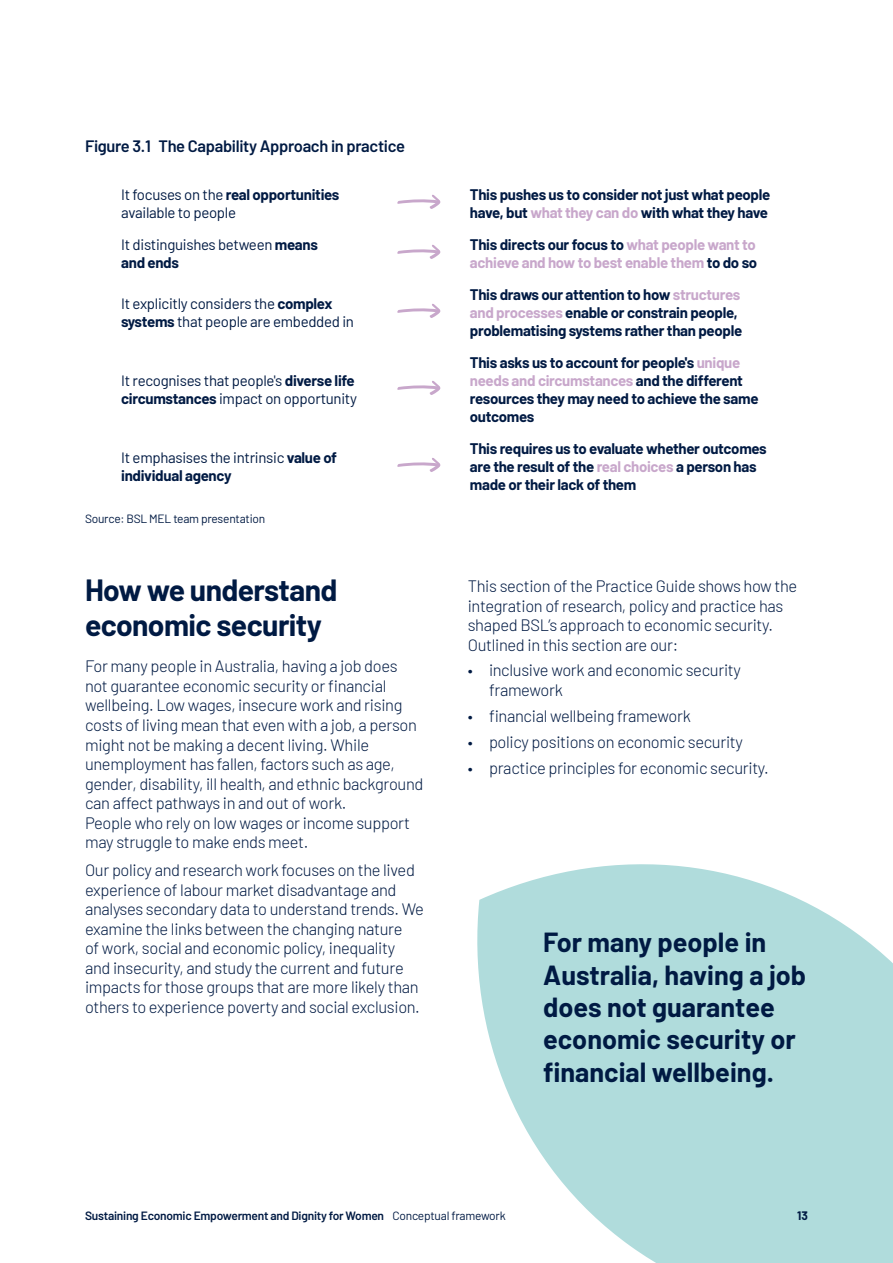
<style>
.page{position:relative;width:893px;height:1263px;background:#fff}
.page>*{position:absolute;margin:0;border:0;box-sizing:border-box;transform-origin:0 0}
.Heading_2{font:700 30px/34.5px "Barlow";letter-spacing:-.02em;color:#001a43}
.Pull_Quote{font:700 27px/32.4px "Barlow";color:#001a43}
.Body_text_RPC{font:300 16.5px/19.5px "Barlow";letter-spacing:-.02em;color:#001a43}
.Figure_Head{font:600 16.5px "Barlow";letter-spacing:-.02em;color:#001a43}
.Body_text_RPC-2{font:700 15px/18px "Barlow";letter-spacing:-.02em;color:#001a43}
.Body_text_RPC-3{font:15px/18px "Barlow";letter-spacing:-.02em;color:#001a43}
.Body_text_RPC-4{font:700 15px/18px "Barlow";letter-spacing:-.02em;color:#c8a7cb}
.t1{font:600 12px "Barlow";letter-spacing:-.02em;color:#001a43}
.Source_RPC{font:12px "Barlow";letter-spacing:-.02em;color:#001a43}
.t2{font:700 12px "Barlow";color:#001a43}
.s1{font-weight:700}
.s2{color:#c8a7cb}
.s3{color:#001a43}
.s4{font-weight:400}
</style>
<div class="page">
<svg style="left:477px;top:864px;width:416px;height:399px;fill:#b0dcdc"></svg>
<svg style="left:397px;top:194px;width:44px;height:15px"></svg>
<svg style="left:397px;top:244px;width:44px;height:15px"></svg>
<svg style="left:397px;top:303px;width:44px;height:15px"></svg>
<svg style="left:397px;top:380px;width:44px;height:15px"></svg>
<svg style="left:397px;top:458px;width:44px;height:14px"></svg>
<p class="Figure_Head" style="left:85px;top:134px;width:321px">Figure 3.1 The Capability Approach in practice</p>
<p class="Body_text_RPC-3" style="left:121px;top:184px;width:220px">It focuses on the <span class="s1">real opportunities </span>available to people</p>
<p class="Body_text_RPC-2" style="left:470px;top:184px;width:302px">This pushes us to consider not just what people have, but <span class="s2">what they can do</span> with what they have</p>
<p class="Body_text_RPC-3" style="left:121px;top:234px;width:198px">It distinguishes between <span class="s1">means and ends</span></p>
<p class="Body_text_RPC-4" style="left:470px;top:234px;width:289px"><span class="s3">This directs our focus to</span> what people want to achieve and how to best enable them <span class="s3">to do so</span></p>
<p class="Body_text_RPC-3" style="left:121px;top:293px;width:234px">It explicitly considers the <span class="s1">complex systems</span> that people are embedded in</p>
<p class="Body_text_RPC-2" style="left:470px;top:284px;width:274px">This draws our attention to how <span class="s2">structures and processes</span> enable or constrain people, problematising systems rather than people</p>
<p class="Body_text_RPC-3" style="left:121px;top:370px;width:237px">It recognises that people's <span class="s1">diverse life circumstances</span> impact on opportunity</p>
<p class="Body_text_RPC-2" style="left:470px;top:352px;width:290px">This asks us to account for people's <span class="s2">unique needs and circumstances</span> and the different resources they may need to achieve the same outcomes</p>
<p class="Body_text_RPC-3" style="left:121px;top:447px;width:217px">It emphasises the intrinsic <span class="s1">value of individual agency</span></p>
<p class="Body_text_RPC-2" style="left:470px;top:438px;width:298px">This requires us to evaluate whether outcomes are the result of the <span class="s2">real choices</span> a person has made or their lack of them</p>
<p class="Source_RPC" style="left:85px;top:510px;width:182px">Source: BSL MEL team presentation</p>
<h2 class="Heading_2" style="left:85px;top:571px;width:254px">How we understand economic security</h2>
<p class="Body_text_RPC" style="left:85px;top:655px;width:340px">For many people in Australia, having a job does not guarantee economic security or financial wellbeing. Low wages, insecure work and rising costs of living mean that even with a job, a person might not be making a decent living. While unemployment has fallen, factors such as age, gender, disability, ill health, and ethnic background can affect pathways in and out of work.<br>People who rely on low wages or income support may struggle to make ends meet.</p>
<p class="Body_text_RPC" style="left:85px;top:859px;width:340px">Our policy and research work focuses on the lived experience of labour market disadvantage and analyses secondary data to understand trends. We examine the links between the changing nature<br>of work, social and economic policy, inequality and insecurity, and study the current and future impacts for those groups that are more likely than others to experience poverty and social exclusion.</p>
<p class="Body_text_RPC" style="left:468px;top:575px;width:331px">This section of the Practice Guide shows how the integration of research, policy and practice has shaped BSL’s approach to economic security.<br>Outlined in this section are our:</p>
<p class="Body_text_RPC" style="left:489px;top:659px;width:253px;text-indent:-21px">• inclusive work and economic security framework</p>
<p class="Body_text_RPC" style="left:468px;top:705px;width:225px">• financial wellbeing framework</p>
<p class="Body_text_RPC" style="left:468px;top:731px;width:277px">• policy positions on economic security</p>
<p class="Body_text_RPC" style="left:468px;top:757px;width:303px">• practice principles for economic security.</p>
<p class="Pull_Quote" style="left:543px;top:924px;width:264px">For many people in<br>Australia, having a job does not guarantee economic security or financial wellbeing.</p>
<p class="t1" style="left:85px;top:1206px;width:422px">Sustaining Economic Empowerment and Dignity for Women <span class="s4">Conceptual framework</span></p>
<p class="t2" style="left:797px;top:1206px;width:12px">13</p>
</div>
